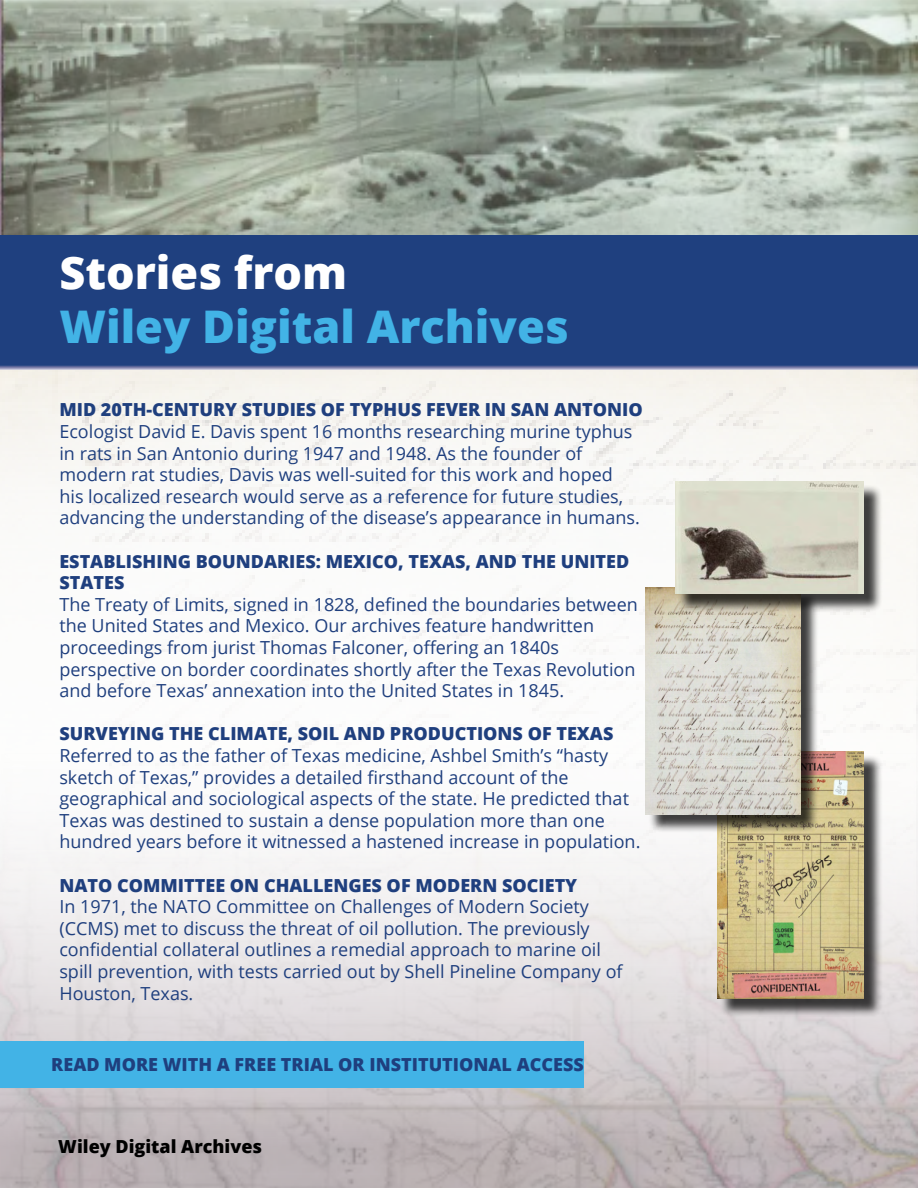
<style>
.page{position:relative;width:918px;height:1188px;background:#fff}
.page>*{position:absolute;margin:0;border:0;box-sizing:border-box;transform-origin:0 0}
.t1{font:800 45px "Open Sans";color:#42b3e6}
.t2{font:800 45px "Open Sans";color:#fff}
.t3{font:18px/21.6px "Open Sans";color:#1f3f7e}
.t4{font:800 18px/21.6px "Open Sans";color:#1f3f7e}
.t5{font:800 18px "Open Sans";color:#000}
</style>
<div class="page">
<img style="left:0;top:369px;width:918px;height:345px">
<img style="left:0;top:714px;width:918px;height:474px">
<div style="left:0;top:231px;width:918px;height:138px;background:#1f407f"></div>
<img style="left:0;top:0;width:918px;height:234px">
<div style="left:719px;top:754px;width:164px;height:263px;background:#000;opacity:.75"></div>
<img style="left:717px;top:752px;width:147px;height:247px">
<div style="left:648px;top:590px;width:171px;height:243px;background:#000;opacity:.75"></div>
<img style="left:646px;top:588px;width:154px;height:226px">
<div style="left:677px;top:484px;width:206px;height:129px;background:#000;opacity:.75"></div>
<img style="left:675px;top:482px;width:189px;height:112px">
<div style="left:0;top:1041px;width:584px;height:47px;background:#42b3e6"></div>
<p class="t2" style="left:59px;top:239px;width:289px">Stories from</p>
<p class="t1" style="left:59px;top:293px;width:511px">Wiley Digital Archives</p>
<p class="t4" style="left:59px;top:398px;width:585px">MID 20TH-CENTURY STUDIES OF TYPHUS FEVER IN SAN ANTONIO</p>
<p class="t3" style="left:59px;top:420px;width:582px">Ecologist David E. Davis spent 16 months researching murine typhus in rats in San Antonio during 1947 and 1948. As the founder of modern rat studies, Davis was well-suited for this work and hoped his localized research would serve as a reference for future studies, advancing the understanding of the disease’s appearance in humans.</p>
<p class="t4" style="left:59px;top:549px;width:571px">ESTABLISHING BOUNDARIES: MEXICO, TEXAS, AND THE UNITED<br>STATES</p>
<p class="t3" style="left:59px;top:593px;width:580px">The Treaty of Limits, signed in 1828, defined the boundaries between the United States and Mexico. Our archives feature handwritten proceedings from jurist Thomas Falconer, offering an 1840s perspective on border coordinates shortly after the Texas Revolution and before Texas’ annexation into the United States in 1845.</p>
<p class="t4" style="left:59px;top:722px;width:555px">SURVEYING THE CLIMATE, SOIL AND PRODUCTIONS OF TEXAS</p>
<p class="t3" style="left:59px;top:744px;width:583px">Referred to as the father of Texas medicine, Ashbel Smith’s “hasty sketch of Texas,” provides a detailed firsthand account of the geographical and sociological aspects of the state. He predicted that Texas was destined to sustain a dense population more than one hundred years before it witnessed a hastened increase in population.</p>
<p class="t4" style="left:59px;top:873px;width:519px">NATO COMMITTEE ON CHALLENGES OF MODERN SOCIETY</p>
<p class="t3" style="left:59px;top:895px;width:565px">In 1971, the NATO Committee on Challenges of Modern Society (CCMS) met to discuss the threat of oil pollution. The previously confidential collateral outlines a remedial approach to marine oil spill prevention, with tests carried out by Shell Pineline Company of Houston, Texas.</p>
<p class="t4" style="left:51px;top:1053px;width:534px">READ MORE WITH A FREE TRIAL OR INSTITUTIONAL ACCESS</p>
<p class="t5" style="left:58px;top:1133px;width:205px">Wiley Digital Archives</p>
</div>
